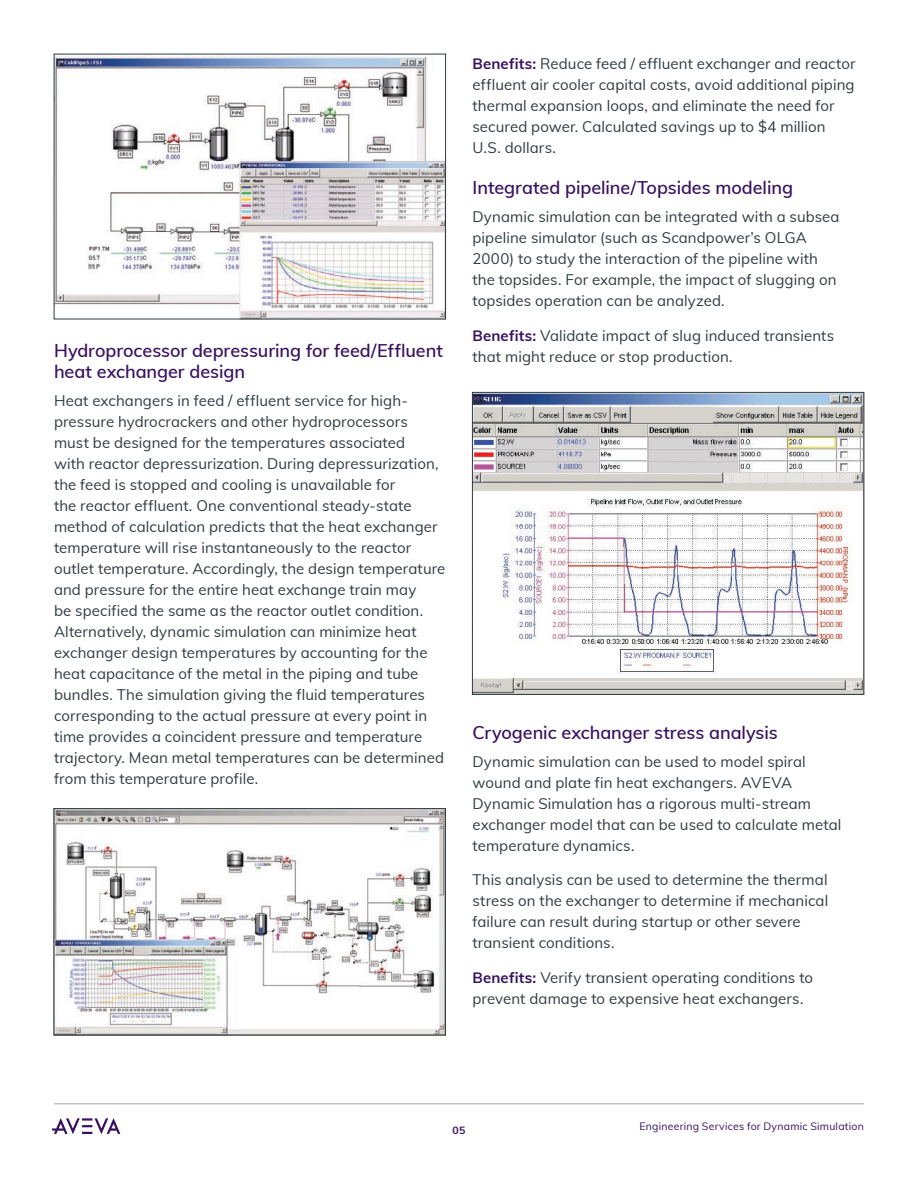
<style>
.page{position:relative;width:918px;height:1188px;background:#fff}
.page>*{position:absolute;margin:0;border:0;box-sizing:border-box;transform-origin:0 0}
.S1_Subheadlines{font:600 18px/21px "Muli";letter-spacing:-.005em;color:#371260}
.Body_Copy{font:15px/21px "Muli";letter-spacing:.005em;color:#2f3b41}
.t1{font:10.5px "Muli";letter-spacing:.02em;color:#371260}
.t2{font:700 10.5px "Muli";color:#371260}
.s1{font-weight:700;color:#371260}
</style>
<div class="page">
<hr style="left:54px;top:1104px;width:810px;height:1px;background:#a3a7a9">
<svg style="left:52px;top:1118px;width:68px;height:16px"></svg>
<img style="left:56px;top:811px;width:388px;height:222px">
<div style="left:54px;top:809px;width:392px;height:226px;border:1px solid #2f3b41"></div>
<img style="left:474px;top:394px;width:388px;height:299px">
<div style="left:472px;top:392px;width:392px;height:303px;border:1px solid #2f3b41"></div>
<img style="left:56px;top:56px;width:388px;height:261px">
<p class="S1_Subheadlines" style="left:54px;top:340px;width:390px">Hydroprocessor depressuring for feed/Effluent heat exchanger design</p>
<p class="Body_Copy" style="left:54px;top:390px;width:393px">Heat exchangers in feed / effluent service for high&shy;pressure hydrocrackers and other hydroprocessors must be designed for the temperatures associated<br>with reactor depressurization. During depressurization, the feed is stopped and cooling is unavailable for<br>the reactor effluent. One conventional steady-state method of calculation predicts that the heat exchanger temperature will rise instantaneously to the reactor outlet temperature. Accordingly, the design temperature and pressure for the entire heat exchange train may<br>be specified the same as the reactor outlet condition.<br>Alternatively, dynamic simulation can minimize heat exchanger design temperatures by accounting for the heat capacitance of the metal in the piping and tube bundles. The simulation giving the fluid temperatures corresponding to the actual pressure at every point in time provides a coincident pressure and temperature trajectory. Mean metal temperatures can be determined from this temperature profile.</p>
<p class="Body_Copy" style="left:472px;top:52px;width:385px"><span class="s1">Benefits:</span> Reduce feed / effluent exchanger and reactor effluent air cooler capital costs, avoid additional piping thermal expansion loops, and eliminate the need for secured power. Calculated savings up to $4 million U.S. dollars.</p>
<p class="S1_Subheadlines" style="left:472px;top:176px;width:322px">Integrated pipeline/Topsides modeling</p>
<p class="Body_Copy" style="left:472px;top:205px;width:369px">Dynamic simulation can be integrated with a subsea pipeline simulator (such as Scandpower’s OLGA 2000) to study the interaction of the pipeline with the topsides. For example, the impact of slugging on topsides operation can be analyzed.</p>
<p class="Body_Copy" style="left:472px;top:324px;width:363px"><span class="s1">Benefits:</span> Validate impact of slug induced transients that might reduce or stop production.</p>
<p class="S1_Subheadlines" style="left:472px;top:721px;width:307px">Cryogenic exchanger stress analysis</p>
<p class="Body_Copy" style="left:472px;top:750px;width:370px">Dynamic simulation can be used to model spiral wound and plate fin heat exchangers. AVEVA Dynamic Simulation has a rigorous multi-stream exchanger model that can be used to calculate metal temperature dynamics.</p>
<p class="Body_Copy" style="left:472px;top:868px;width:357px">This analysis can be used to determine the thermal stress on the exchanger to determine if mechanical failure can result during startup or other severe transient conditions.</p>
<p class="Body_Copy" style="left:472px;top:966px;width:342px"><span class="s1">Benefits:</span> Verify transient operating conditions to prevent damage to expensive heat exchangers.</p>
<p class="t2" style="left:453px;top:1123px;width:14px">05</p>
<p class="t1" style="left:639px;top:1118px;width:226px">Engineering Services for Dynamic Simulation</p>
</div>
